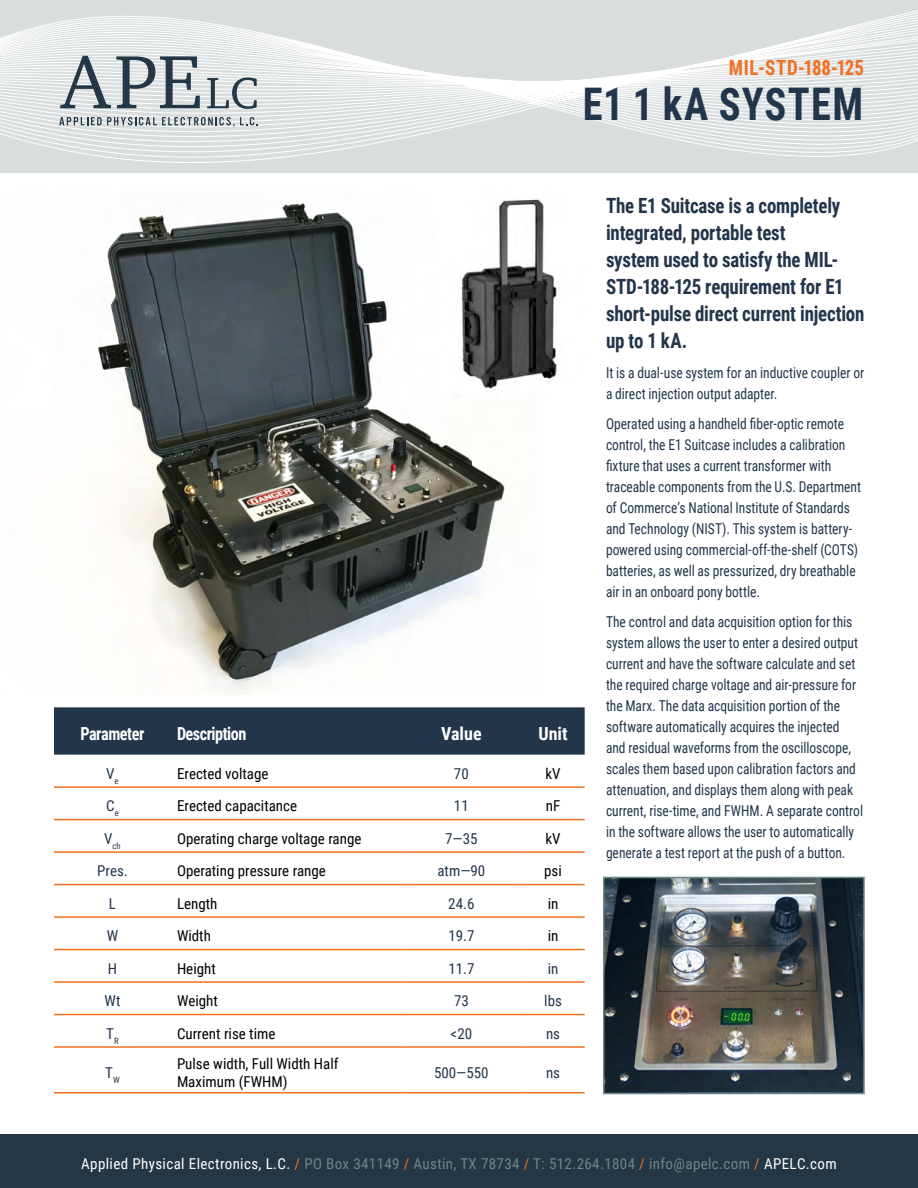
<style>
.page{position:relative;width:918px;height:1188px;background:#fff}
.page>*{position:absolute;margin:0;border:0;box-sizing:border-box;transform-origin:0 0}
.t1{font:700 45px "Roboto Condensed";letter-spacing:.035em;color:#23354b;scale:.9 1}
.t2{font:700 21px/27px "Roboto Condensed";letter-spacing:-.01em;color:#23354b;scale:.9 1}
.t3{font:700 21px "Roboto Condensed";letter-spacing:.015em;color:#f36f21;scale:.9 1}
.t4{font:700 18px "Roboto Condensed";letter-spacing:-.025em;color:#fff;scale:.9 1}
.t5{font:700 18px "Roboto Condensed";letter-spacing:-.025em;color:#fff}
.t6{font:15px/21px "Roboto Condensed";letter-spacing:-.005em;color:#23354b;scale:.9 1}
.t7{font:15px/18px "Roboto Condensed";color:#000}
.t8{font:15px "Roboto Condensed";letter-spacing:.025em;color:#6a878b}
.t9{font:15px "Roboto Condensed";letter-spacing:-.005em;color:#23354b}
.t10{font:8.7px "Roboto Condensed";color:#23354b}
.s1{color:#fff}
.s2{color:#f36f21}
</style>
<div class="page">
<img style="left:98px;top:203px;width:407px;height:492px">
<div style="left:54px;top:707px;width:531px;height:48px;background:#23354b"></div>
<hr style="left:54px;top:786px;width:117px;height:2px;background:#f36f21">
<hr style="left:171px;top:786px;width:230px;height:2px;background:#f36f21">
<hr style="left:401px;top:786px;width:120px;height:2px;background:#f36f21">
<hr style="left:521px;top:786px;width:64px;height:2px;background:#f36f21">
<hr style="left:54px;top:819px;width:117px;height:1px;background:#f36f21">
<hr style="left:171px;top:819px;width:230px;height:1px;background:#f36f21">
<hr style="left:401px;top:819px;width:120px;height:1px;background:#f36f21">
<hr style="left:521px;top:819px;width:64px;height:1px;background:#f36f21">
<hr style="left:54px;top:851px;width:117px;height:2px;background:#f36f21">
<hr style="left:171px;top:851px;width:230px;height:2px;background:#f36f21">
<hr style="left:401px;top:851px;width:120px;height:2px;background:#f36f21">
<hr style="left:521px;top:851px;width:64px;height:2px;background:#f36f21">
<hr style="left:54px;top:884px;width:117px;height:1px;background:#f36f21">
<hr style="left:171px;top:884px;width:230px;height:1px;background:#f36f21">
<hr style="left:401px;top:884px;width:120px;height:1px;background:#f36f21">
<hr style="left:521px;top:884px;width:64px;height:1px;background:#f36f21">
<hr style="left:54px;top:916px;width:117px;height:2px;background:#f36f21">
<hr style="left:171px;top:916px;width:230px;height:2px;background:#f36f21">
<hr style="left:401px;top:916px;width:120px;height:2px;background:#f36f21">
<hr style="left:521px;top:916px;width:64px;height:2px;background:#f36f21">
<hr style="left:54px;top:949px;width:117px;height:1px;background:#f36f21">
<hr style="left:171px;top:949px;width:230px;height:1px;background:#f36f21">
<hr style="left:401px;top:949px;width:120px;height:1px;background:#f36f21">
<hr style="left:521px;top:949px;width:64px;height:1px;background:#f36f21">
<hr style="left:54px;top:981px;width:117px;height:2px;background:#f36f21">
<hr style="left:171px;top:981px;width:230px;height:2px;background:#f36f21">
<hr style="left:401px;top:981px;width:120px;height:2px;background:#f36f21">
<hr style="left:521px;top:981px;width:64px;height:2px;background:#f36f21">
<hr style="left:54px;top:1014px;width:117px;height:1px;background:#f36f21">
<hr style="left:171px;top:1014px;width:230px;height:1px;background:#f36f21">
<hr style="left:401px;top:1014px;width:120px;height:1px;background:#f36f21">
<hr style="left:521px;top:1014px;width:64px;height:1px;background:#f36f21">
<hr style="left:54px;top:1046px;width:117px;height:2px;background:#f36f21">
<hr style="left:171px;top:1046px;width:230px;height:2px;background:#f36f21">
<hr style="left:401px;top:1046px;width:120px;height:2px;background:#f36f21">
<hr style="left:521px;top:1046px;width:64px;height:2px;background:#f36f21">
<hr style="left:54px;top:1092px;width:117px;height:2px;background:#f36f21">
<hr style="left:171px;top:1092px;width:230px;height:2px;background:#f36f21">
<hr style="left:401px;top:1092px;width:120px;height:2px;background:#f36f21">
<hr style="left:521px;top:1092px;width:64px;height:2px;background:#f36f21">
<img style="left:606px;top:880px;width:256px;height:211px">
<div style="left:603px;top:877px;width:262px;height:217px;border:2px solid #6a878b"></div>
<img style="left:436px;top:198px;width:121px;height:201px">
<div style="left:0;top:0;width:918px;height:173px;background:#d9ddde"></div>
<svg style="left:0;top:10px;width:918px;height:153px"></svg>
<svg style="left:60px;top:56px;width:140px;height:52px"></svg>
<svg style="left:207px;top:77px;width:50px;height:32px"></svg>
<svg style="left:59px;top:117px;width:199px;height:10px"></svg>
<div style="left:0;top:1134px;width:918px;height:54px;background:#233746"></div>
<h2 class="t3" style="left:729px;top:53px;width:152px">MIL-STD-188-125</h2>
<h1 class="t1" style="left:583px;top:73px;width:313px">E1 1 kA SYSTEM</h1>
<p class="t4" style="left:80px;top:721px;width:73px">Parameter</p>
<p class="t4" style="left:177px;top:721px;width:79px">Description</p>
<p class="t5" style="left:441px;top:721px;width:42px">Value</p>
<p class="t5" style="left:538px;top:721px;width:31px">Unit</p>
<p class="t9" style="left:106px;top:763px;width:14px">V<sub>e</sub></p>
<p class="t7" style="left:177px;top:764px;width:93px">Erected voltage</p>
<p class="t9" style="left:454px;top:763px;width:16px">70</p>
<p class="t7" style="left:545px;top:764px;width:17px">kV</p>
<p class="t9" style="left:106px;top:795px;width:14px">C<sub>e</sub></p>
<p class="t7" style="left:177px;top:796px;width:122px">Erected capacitance</p>
<p class="t9" style="left:454px;top:795px;width:16px">11</p>
<p class="t7" style="left:546px;top:796px;width:16px">nF</p>
<p class="t10" style="left:104px;top:840px;width:18px"><sup>V</sup>ch</p>
<p class="t7" style="left:177px;top:829px;width:186px">Operating charge voltage range</p>
<p class="t9" style="left:445px;top:828px;width:34px">7—35</p>
<p class="t7" style="left:545px;top:829px;width:17px">kV</p>
<p class="t9" style="left:97px;top:860px;width:32px">Pres.</p>
<p class="t7" style="left:177px;top:861px;width:150px">Operating pressure range</p>
<p class="t9" style="left:437px;top:860px;width:49px">atm—90</p>
<p class="t7" style="left:544px;top:861px;width:19px">psi</p>
<p class="t9" style="left:109px;top:893px;width:9px">L</p>
<p class="t7" style="left:177px;top:894px;width:42px">Length</p>
<p class="t9" style="left:448px;top:893px;width:28px">24.6</p>
<p class="t7" style="left:548px;top:894px;width:12px">in</p>
<p class="t9" style="left:107px;top:925px;width:13px">W</p>
<p class="t7" style="left:177px;top:926px;width:35px">Width</p>
<p class="t9" style="left:448px;top:925px;width:28px">19.7</p>
<p class="t7" style="left:548px;top:926px;width:12px">in</p>
<p class="t9" style="left:108px;top:958px;width:11px">H</p>
<p class="t7" style="left:177px;top:959px;width:40px">Height</p>
<p class="t9" style="left:448px;top:958px;width:28px">11.7</p>
<p class="t9" style="left:548px;top:958px;width:12px">in</p>
<p class="t9" style="left:105px;top:990px;width:17px">Wt</p>
<p class="t7" style="left:177px;top:991px;width:42px">Weight</p>
<p class="t9" style="left:454px;top:990px;width:16px">73</p>
<p class="t9" style="left:544px;top:990px;width:19px">lbs</p>
<p class="t9" style="left:106px;top:1023px;width:14px">T<sub>R</sub></p>
<p class="t7" style="left:177px;top:1024px;width:100px">Current rise time</p>
<p class="t9" style="left:451px;top:1023px;width:23px">&lt;20</p>
<p class="t9" style="left:546px;top:1023px;width:16px">ns</p>
<p class="t9" style="left:105px;top:1062px;width:16px">T<sub>W</sub></p>
<p class="t7" style="left:177px;top:1054px;width:163px">Pulse width, Full Width Half<br>Maximum (FWHM)</p>
<p class="t9" style="left:434px;top:1062px;width:56px">500—550</p>
<p class="t9" style="left:546px;top:1062px;width:16px">ns</p>
<h2 class="t2" style="left:606px;top:192px;width:289px">The E1 Suitcase is a completely integrated, portable test<br>system used to satisfy the MIL-<br>STD-188-125 requirement for E1 short-pulse direct current injection up to 1 kA.</h2>
<p class="t6" style="left:606px;top:362px;width:289px">It is a dual-use system for an inductive coupler or a direct injection output adapter.</p>
<p class="t6" style="left:606px;top:413px;width:285px">Operated using a handheld fiber-optic remote control, the E1 Suitcase includes a calibration fixture that uses a current transformer with traceable components from the U.S. Department of Commerce’s National Institute of Standards and Technology (NIST). This system is battery&shy;powered using commercial-off-the-shelf (COTS) batteries, as well as pressurized, dry breathable air in an onboard pony bottle.</p>
<p class="t6" style="left:606px;top:611px;width:287px">The control and data acquisition option for this system allows the user to enter a desired output current and have the software calculate and set the required charge voltage and air-pressure for the Marx. The data acquisition portion of the software automatically acquires the injected<br>and residual waveforms from the oscilloscope, scales them based upon calibration factors and attenuation, and displays them along with peak current, rise-time, and FWHM. A separate control in the software allows the user to automatically generate a test report at the push of a button.</p>
<p class="t8" style="left:81px;top:1153px;width:757px"><span class="s1">Applied Physical Electronics, L.C.</span> <span class="s2">/</span> PO Box 341149 <span class="s2">/</span> Austin, TX 78734 <span class="s2">/</span> T: 512.264.1804 <span class="s2">/</span> info@apelc.com <span class="s2">/</span> <span class="s1">APELC.com</span></p>
</div>
